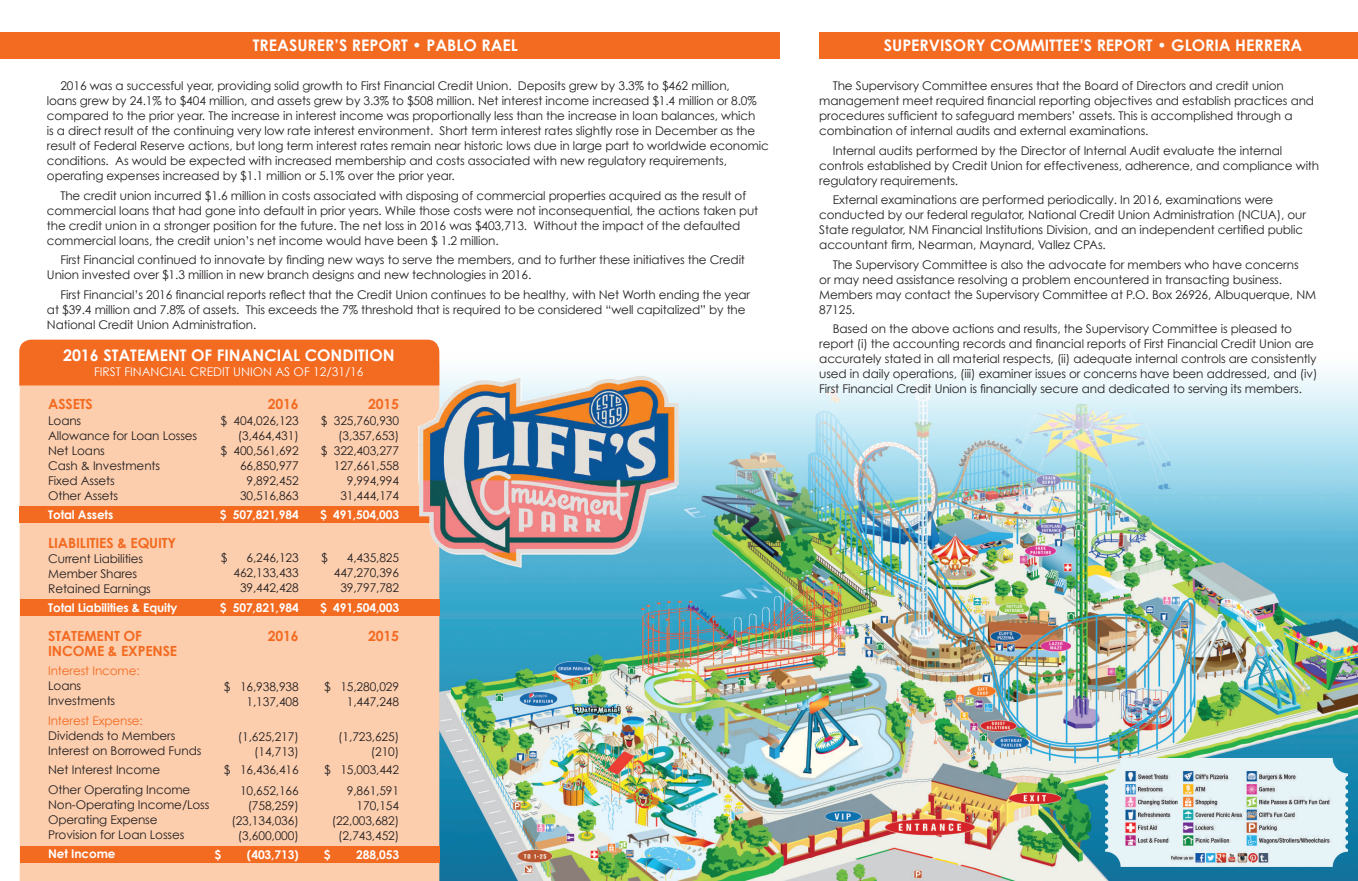
<style>
.page{position:relative;width:1358px;height:881px;background:#fff}
.page>*{position:absolute;margin:0;border:0;box-sizing:border-box;transform-origin:0 0}
.t1{font:700 16px "Century Gothic";color:#fff}
.t2{font:700 14px/15px "Century Gothic";letter-spacing:-.01em;color:#f36a21}
.t3{font:12px/15px "Century Gothic";letter-spacing:-.01em;color:#231f20}
.t4{font:700 12px "Century Gothic";letter-spacing:-.01em;color:#fff}
.t5{font:12px "Century Gothic";color:#fff}
.t6{font:12px "Century Gothic";letter-spacing:-.01em;color:#f36a21}
</style>
<div class="page">
<img style="left:439px;top:350px;width:919px;height:531px">
<div style="left:819px;top:32px;width:539px;height:27px;background:#f36a21"></div>
<div style="left:0;top:32px;width:780px;height:27px;background:#f36a21"></div>
<img style="left:1101px;top:758px;width:246px;height:108px">
<div style="left:20px;top:385px;width:419px;height:496px;background:#fcceae"></div>
<div style="left:20px;top:846px;width:419px;height:16px;background:#f36a21"></div>
<div style="left:20px;top:599px;width:419px;height:16px;background:#f36a21"></div>
<div style="left:19px;top:506px;width:420px;height:17px;background:#f36a21"></div>
<div style="left:19px;top:339px;width:420px;height:46px;background:#f36a21"></div>
<img style="left:417px;top:366px;width:262px;height:200px">
<h1 class="t1" style="left:253px;top:35px;width:266px">TREASURER’S REPORT • PABLO RAEL</h1>
<p class="t3" style="left:47px;top:78px;width:723px;text-indent:14px">2016 was a successful year, providing solid growth to First Financial Credit Union. Deposits grew by 3.3% to $462 million,<br>loans grew by 24.1% to $404 million, and assets grew by 3.3% to $508 million. Net interest income increased $1.4 million or 8.0% compared to the prior year. The increase in interest income was proportionally less than the increase in loan balances, which<br>is a direct result of the continuing very low rate interest environment. Short term interest rates slightly rose in December as the result of Federal Reserve actions, but long term interest rates remain near historic lows due in large part to worldwide economic conditions. As would be expected with increased membership and costs associated with new regulatory requirements, operating expenses increased by $1.1 million or 5.1% over the prior year.</p>
<p class="t3" style="left:47px;top:187px;width:713px;text-indent:14px">The credit union incurred $1.6 million in costs associated with disposing of commercial properties acquired as the result of commercial loans that had gone into default in prior years. While those costs were not inconsequential, the actions taken put the credit union in a stronger position for the future. The net loss in 2016 was $403,713. Without the impact of the defaulted commercial loans, the credit union’s net income would have been $ 1.2 million.</p>
<p class="t3" style="left:47px;top:252px;width:699px;text-indent:14px">First Financial continued to innovate by finding new ways to serve the members, and to further these initiatives the Credit<br>Union invested over $1.3 million in new branch designs and new technologies in 2016.</p>
<p class="t3" style="left:47px;top:286px;width:705px;text-indent:14px">First Financial’s 2016 financial reports reflect that the Credit Union continues to be healthy, with Net Worth ending the year at $39.4 million and 7.8% of assets. This exceeds the 7% threshold that is required to be considered “well capitalized” by the<br>National Credit Union Administration.</p>
<h1 class="t1" style="left:63px;top:345px;width:333px">2016 STATEMENT OF FINANCIAL CONDITION</h1>
<p class="t5" style="left:94px;top:364px;width:271px">FIRST FINANCIAL CREDIT UNION AS OF 12/31/16</p>
<p class="t2" style="left:368px;top:396px;width:32px">2015</p>
<p class="t3" style="left:321px;top:412px;width:80px;text-align:right">$ 325,760,930 (3,357,653)<br>$ 322,403,277<br>127,661,558<br>9,994,994<br>31,444,174</p>
<p class="t4" style="left:320px;top:507px;width:81px">$ 491,504,003</p>
<p class="t3" style="left:321px;top:550px;width:8px">$</p>
<p class="t3" style="left:334px;top:550px;width:67px;text-align:right">4,435,825<br>447,270,396<br>39,797,782</p>
<p class="t4" style="left:320px;top:600px;width:81px">$ 491,504,003</p>
<p class="t2" style="left:368px;top:628px;width:32px">2015</p>
<p class="t2" style="left:48px;top:396px;width:46px">ASSETS</p>
<p class="t3" style="left:48px;top:412px;width:151px">Loans<br>Allowance for Loan Losses<br>Net Loans<br>Cash &amp; Investments<br>Fixed Assets<br>Other Assets</p>
<p class="t4" style="left:48px;top:507px;width:67px">Total Assets</p>
<p class="t2" style="left:48px;top:534px;width:130px">LIABILITIES &amp; EQUITY</p>
<p class="t3" style="left:48px;top:550px;width:104px">Current Liabilities<br>Member Shares<br>Retained Earnings</p>
<p class="t4" style="left:48px;top:600px;width:131px">Total Liabilities &amp; Equity</p>
<p class="t2" style="left:48px;top:627px;width:130px">STATEMENT OF<br>INCOME &amp; EXPENSE</p>
<p class="t6" style="left:48px;top:663px;width:93px">Interest Income:</p>
<p class="t3" style="left:48px;top:678px;width:69px">Loans<br>Investments</p>
<p class="t6" style="left:48px;top:713px;width:96px">Interest Expense:</p>
<p class="t3" style="left:48px;top:727px;width:155px">Dividends to Members<br>Interest on Borrowed Funds</p>
<p class="t3" style="left:48px;top:760px;width:144px;line-height:19.5px">Net Interest Income<br>Other Operating Income</p>
<p class="t3" style="left:48px;top:796px;width:163px">Non-Operating Income/Loss<br>Operating Expense<br>Provision for Loan Losses</p>
<p class="t4" style="left:48px;top:846px;width:69px">Net Income</p>
<p class="t2" style="left:268px;top:396px;width:32px">2016</p>
<p class="t3" style="left:220px;top:412px;width:80px;text-align:right">$ 404,026,123 (3,464,431)<br>$ 400,561,692<br>66,850,977<br>9,892,452<br>30,516,863</p>
<p class="t4" style="left:220px;top:507px;width:81px">$ 507,821,984</p>
<p class="t3" style="left:221px;top:550px;width:8px">$</p>
<p class="t3" style="left:233px;top:550px;width:67px;text-align:right">6,246,123<br>462,133,433<br>39,442,428</p>
<p class="t4" style="left:220px;top:600px;width:81px">$ 507,821,984</p>
<p class="t2" style="left:268px;top:628px;width:32px">2016</p>
<p class="t3" style="left:224px;top:679px;width:76px;text-align:right">$ 16,938,938<br>1,137,408</p>
<p class="t3" style="left:238px;top:728px;width:62px;text-align:right">(1,625,217) (14,713)</p>
<p class="t3" style="left:224px;top:759px;width:76px;line-height:20.8px;text-align:right">$ 16,436,416<br>10,652,166</p>
<p class="t3" style="left:231px;top:798px;width:69px;text-align:right">(758,259) (23,134,036) (3,600,000)</p>
<p class="t3" style="left:324px;top:679px;width:76px;text-align:right">$ 15,280,029<br>1,447,248</p>
<p class="t3" style="left:338px;top:728px;width:62px;text-align:right">(1,723,625) (210)</p>
<p class="t3" style="left:324px;top:759px;width:76px;line-height:20.8px;text-align:right">$ 15,003,442<br>9,861,591</p>
<p class="t3" style="left:332px;top:798px;width:69px;text-align:right">170,154 (22,003,682) (2,743,452)</p>
<p class="t4" style="left:324px;top:847px;width:8px">$</p>
<p class="t4" style="left:356px;top:847px;width:44px">288,053</p>
<p class="t4" style="left:214px;top:847px;width:8px">$</p>
<p class="t4" style="left:247px;top:847px;width:53px">(403,713)</p>
<h1 class="t1" style="left:884px;top:35px;width:420px">SUPERVISORY COMMITTEE’S REPORT • GLORIA HERRERA</h1>
<p class="t3" style="left:819px;top:78px;width:496px;text-indent:14px">The Supervisory Committee ensures that the Board of Directors and credit union management meet required financial reporting objectives and establish practices and procedures sufficient to safeguard members’ assets. This is accomplished through a combination of internal audits and external examinations.</p>
<p class="t3" style="left:819px;top:142px;width:501px;text-indent:14px">Internal audits performed by the Director of Internal Audit evaluate the internal controls established by Credit Union for effectiveness, adherence, and compliance with regulatory requirements.</p>
<p class="t3" style="left:819px;top:192px;width:488px;text-indent:14px">External examinations are performed periodically. In 2016, examinations were conducted by our federal regulator, National Credit Union Administration (NCUA), our State regulator, NM Financial Institutions Division, and an independent certified public accountant firm, Nearman, Maynard, Vallez CPAs.</p>
<p class="t3" style="left:819px;top:256px;width:498px;text-indent:14px">The Supervisory Committee is also the advocate for members who have concerns<br>or may need assistance resolving a problem encountered in transacting business.<br>Members may contact the Supervisory Committee at P.O. Box 26926, Albuquerque, NM 87125.</p>
<p class="t3" style="left:819px;top:321px;width:500px;text-indent:14px">Based on the above actions and results, the Supervisory Committee is pleased to report (i) the accounting records and financial reports of First Financial Credit Union are accurately stated in all material respects, (ii) adequate internal controls are consistently used in daily operations, (iii) examiner issues or concerns have been addressed, and (iv)<br>First Financial Credit Union is financially secure and dedicated to serving its members.</p>
</div>
